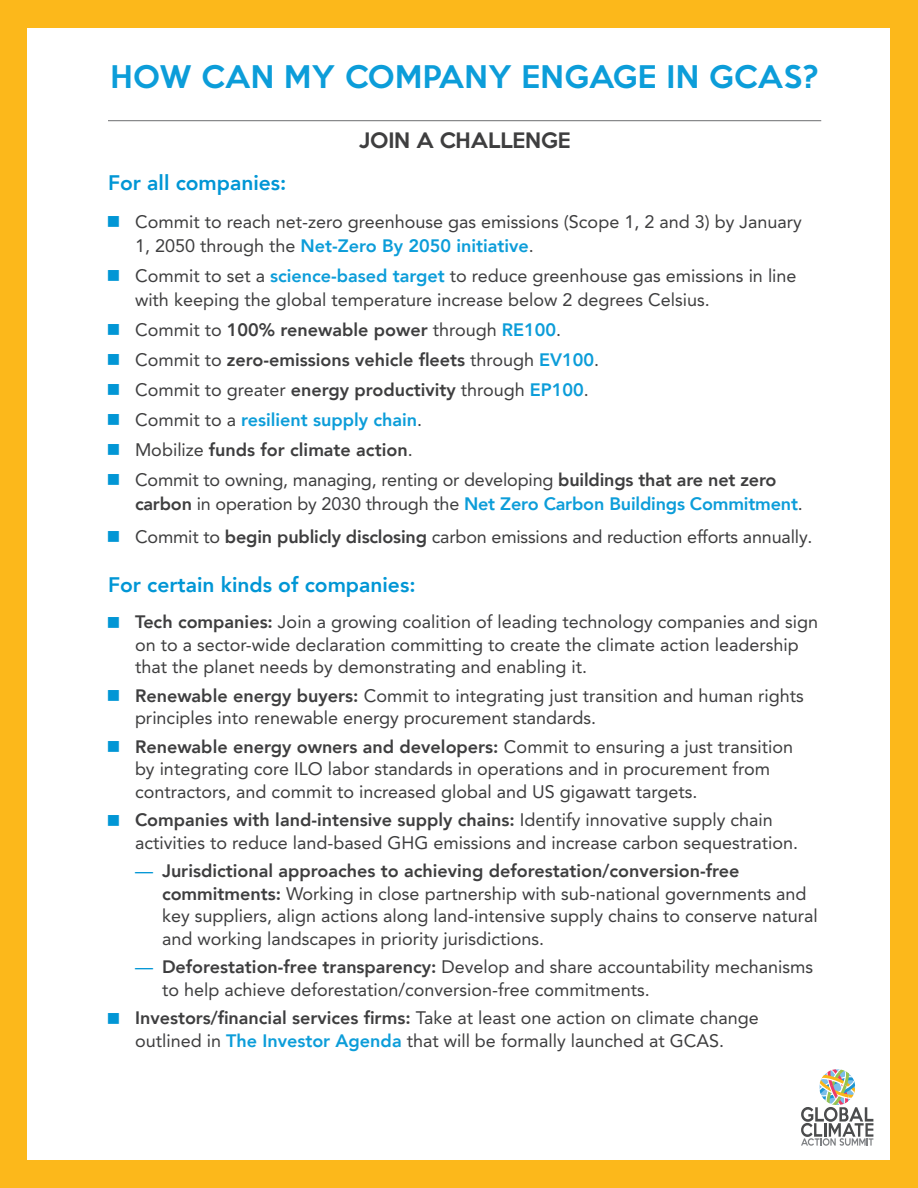
<style>
.page{position:relative;width:918px;height:1188px;background:#fcb81b}
.page>*{position:absolute;margin:0;border:0;box-sizing:border-box;transform-origin:0 0}
.g-subheads-big{font:500 28.5px "Keep Calm";letter-spacing:.02em;color:#0c9dd9}
.g-subhead-level2{font:800 21px "Avenir";color:#0196d5}
.g-subhead-level1{font:500 19.5px "Keep Calm";color:#3e3e3f}
.t1{font:18px/22.5px "Avenir LT Pro";color:#3e3e3f}
.t2{font:800 18px "Avenir";color:#3e3e3f}
.t3{font:800 18px "Avenir";color:#0c9dd9}
.s1{font-family:"Keep Calm";font-weight:500;font-size:36px;color:#0196d5}
.s2{font-family:"Avenir";font-weight:800;color:#0c9dd9}
.s3{font-family:"Avenir LT Pro";font-weight:400}
.s4{color:#0c9dd9}
.s5{font-family:"Avenir";font-weight:800}
.s6{font-family:"Avenir LT Pro";font-weight:400;color:#3e3e3f}
.s7{color:#0196d5}
</style>
<div class="page">
<div style="left:28px;top:28px;width:862px;height:1132px;background:#fff"></div>
<hr style="left:108px;top:120px;width:713px;height:1px;background:#6c6d70">
<svg style="left:801px;top:1069px;width:73px;height:77px"></svg>
<p class="g-subheads-big" style="left:111px;top:52px;width:710px">HOW CAN MY COMPANY ENGAGE IN GCAS?</p>
<p class="g-subhead-level1" style="left:359px;top:123px;width:213px">JOIN A CHALLENGE</p>
<p class="g-subhead-level2" style="left:108px;top:166px;width:180px">For all companies:</p>
<p class="t1" style="left:135px;top:209px;width:668px;line-height:24px;text-indent:-27px"><span class="s1">•</span> Commit to reach net-zero greenhouse gas emissions (Scope 1, 2 and 3) by January<br>1, 2050 through the <span class="s2">Net-Zero By 2050 initiative</span>.</p>
<p class="t1" style="left:135px;top:263px;width:663px;line-height:24px;text-indent:-27px"><span class="s1">•</span> Commit to set a <span class="s2">science-based target</span> to reduce greenhouse gas emissions in line with keeping the global temperature increase below 2 degrees Celsius.</p>
<p class="t2" style="left:108px;top:315px;width:455px"><span class="s1">•</span> <span class="s3">Commit to</span> 100% renewable power <span class="s3">through</span> <span class="s4">RE100</span><span class="s3">.</span></p>
<p class="t2" style="left:108px;top:345px;width:493px"><span class="s1">•</span> <span class="s3">Commit to</span> zero-emissions vehicle fleets <span class="s3">through</span> <span class="s4">EV100</span><span class="s3">.</span></p>
<p class="t1" style="left:108px;top:378px;width:482px"><span class="s1">•</span> Commit to greater <span class="s5">energy productivity</span> through <span class="s2">EP100</span>.</p>
<p class="t3" style="left:108px;top:405px;width:316px"><span class="s1">•</span> <span class="s6">Commit to a</span> resilient supply chain<span class="s6">.</span></p>
<p class="t2" style="left:108px;top:435px;width:306px"><span class="s1">•</span> <span class="s3">Mobilize</span> funds for climate action<span class="s3">.</span></p>
<p class="t1" style="left:135px;top:467px;width:669px;line-height:24px;text-indent:-27px"><span class="s1">•</span> Commit to owning, managing, renting or developing <span class="s5">buildings that are net zero carbon</span> in operation by 2030 through the <span class="s2">Net Zero Carbon Buildings Commitment</span>.</p>
<p class="t1" style="left:108px;top:525px;width:706px"><span class="s1">•</span> Commit to <span class="s5">begin publicly disclosing</span> carbon emissions and reduction efforts annually.</p>
<p class="g-subhead-level2" style="left:108px;top:568px;width:309px">For certain kinds of companies:</p>
<p class="t1" style="left:135px;top:610px;width:685px;text-indent:-27px"><span class="s1">•</span> <span class="s5">Tech companies:</span> Join a growing coalition of leading technology companies and sign on to a sector-wide declaration committing to create the climate action leadership that the planet needs by demonstrating and enabling it.</p>
<p class="t1" style="left:135px;top:684px;width:670px;text-indent:-27px"><span class="s1">•</span> <span class="s5">Renewable energy buyers:</span> Commit to integrating just transition and human rights principles into renewable energy procurement standards.</p>
<p class="t1" style="left:135px;top:735px;width:660px;text-indent:-27px"><span class="s1">•</span> <span class="s5">Renewable energy owners and developers:</span> Commit to ensuring a just transition by integrating core ILO labor standards in operations and in procurement from contractors, and commit to increased global and US gigawatt targets.</p>
<p class="t1" style="left:135px;top:808px;width:665px;text-indent:-27px"><span class="s1">•</span> <span class="s5">Companies with land-intensive supply chains:</span> Identify innovative supply chain activities to reduce land-based GHG emissions and increase carbon sequestration.</p>
<p class="t1" style="left:162px;top:859px;width:657px;text-indent:-27px"><span class="s7">—</span> <span class="s5">Jurisdictional approaches to achieving deforestation/conversion-free commitments:</span> Working in close partnership with sub-national governments and key suppliers, align actions along land-intensive supply chains to conserve natural and working landscapes in priority jurisdictions.</p>
<p class="t1" style="left:162px;top:955px;width:653px;text-indent:-27px"><span class="s7">—</span> <span class="s5">Deforestation-free transparency:</span> Develop and share accountability mechanisms to help achieve deforestation/conversion-free commitments.</p>
<p class="t1" style="left:108px;top:1006px;width:652px;text-align:center"><span class="s1">•</span> <span class="s5">Investors/financial services firms:</span> Take at least one action on climate change outlined in <span class="s2">The Investor Agenda</span> that will be formally launched at GCAS.</p>
</div>
